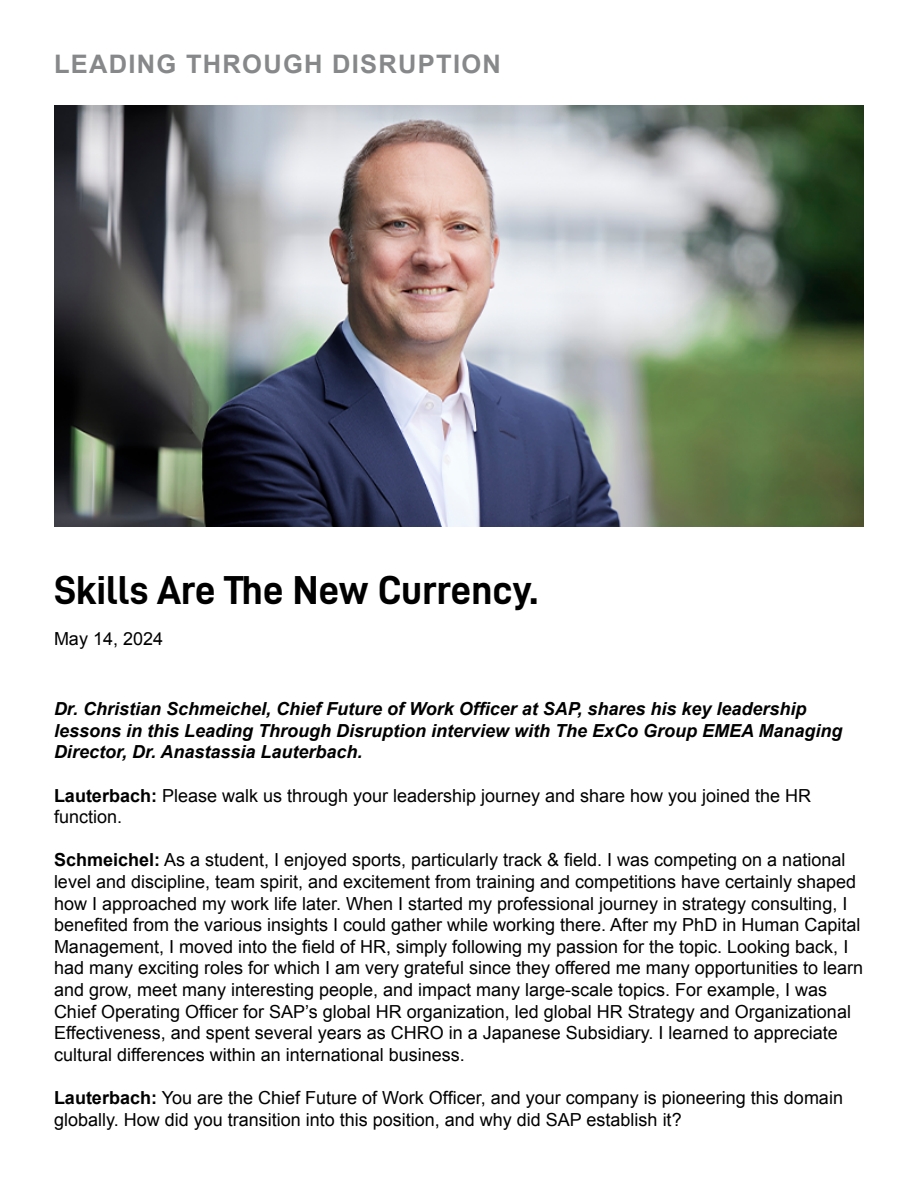
<style>
.page{position:relative;width:918px;height:1188px;background:#fff}
.page>*{position:absolute;margin:0;border:0;box-sizing:border-box;transform-origin:0 0}
.t1{font:40.5px "D DIN Bold";color:#000}
.t2{font:700 25.5px "Arial";letter-spacing:.05em;color:#86888a}
.t3{font:18px/21.6px "Arial";color:#000}
.t4{font:italic 700 18px/21.6px "Arial";color:#000}
.s1{font-weight:700}
</style>
<div class="page">
<img style="left:54px;top:106px;width:810px;height:420px">
<h2 class="t2" style="left:54px;top:48px;width:448px">LEADING THROUGH DISRUPTION</h2>
<h1 class="t1" style="left:54px;top:568px;width:486px">Skills Are The New Currency.</h1>
<p class="t3" style="left:54px;top:628px;width:111px">May 14, 2024</p>
<p class="t4" style="left:54px;top:699px;width:790px">Dr. Christian Schmeichel, Chief Future of Work Officer at SAP, shares his key leadership lessons in this Leading Through Disruption interview with The ExCo Group EMEA Managing<br>Director, Dr. Anastassia Lauterbach.</p>
<p class="t3" style="left:54px;top:785px;width:759px"><span class="s1">Lauterbach:</span> Please walk us through your leadership journey and share how you joined the HR function.</p>
<p class="t3" style="left:54px;top:849px;width:811px"><span class="s1">Schmeichel:</span> As a student, I enjoyed sports, particularly track &amp; field. I was competing on a national level and discipline, team spirit, and excitement from training and competitions have certainly shaped how I approached my work life later. When I started my professional journey in strategy consulting, I benefited from the various insights I could gather while working there. After my PhD in Human Capital Management, I moved into the field of HR, simply following my passion for the topic. Looking back, I had many exciting roles for which I am very grateful since they offered me many opportunities to learn and grow, meet many interesting people, and impact many large-scale topics. For example, I was Chief Operating Officer for SAP’s global HR organization, led global HR Strategy and Organizational Effectiveness, and spent several years as CHRO in a Japanese Subsidiary. I learned to appreciate cultural differences within an international business.</p>
<p class="t3" style="left:54px;top:1087px;width:791px"><span class="s1">Lauterbach:</span> You are the Chief Future of Work Officer, and your company is pioneering this domain globally. How did you transition into this position, and why did SAP establish it?</p>
</div>
